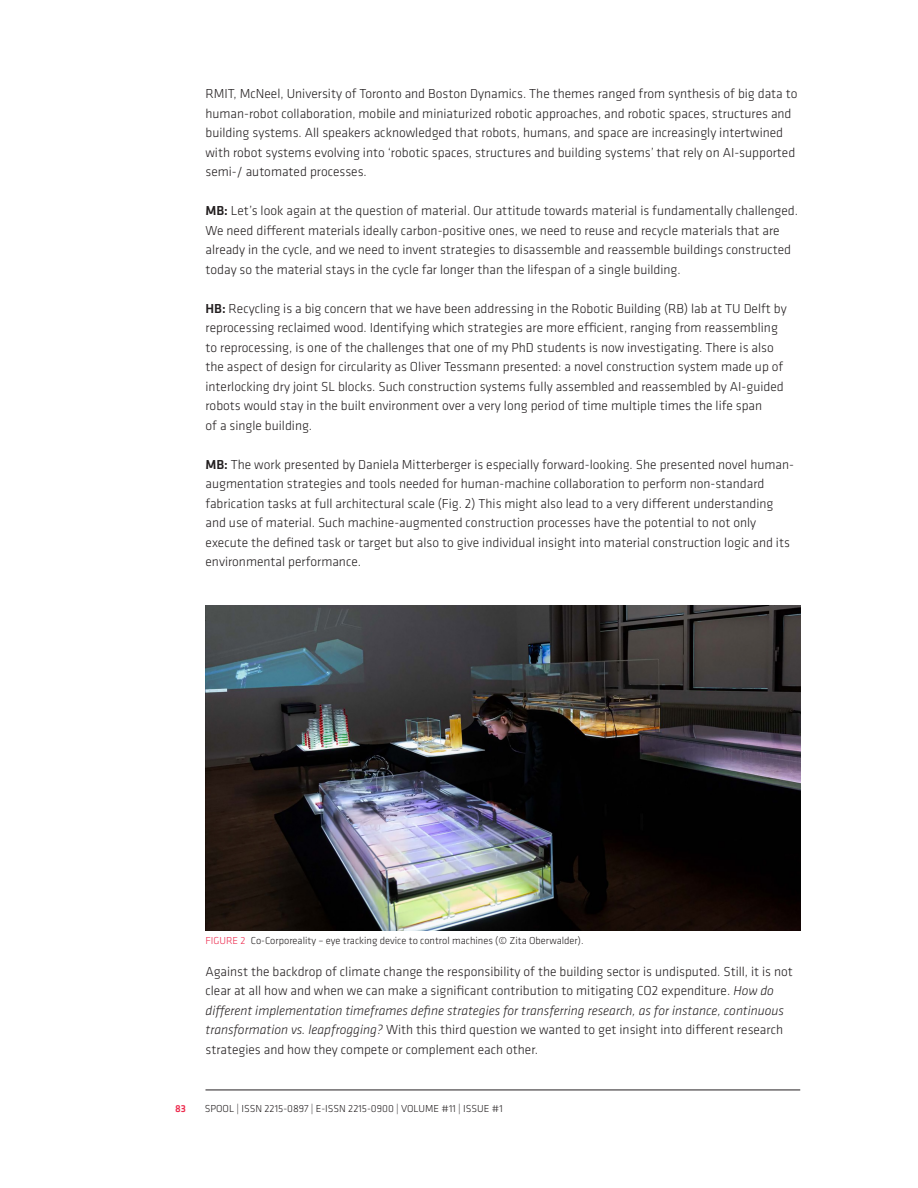
<style>
.page{position:relative;width:918px;height:1188px;background:#fff}
.page>*{position:absolute;margin:0;border:0;box-sizing:border-box;transform-origin:0 0}
.BODY_Normal{font:300 13.5px/19.5px "Klavika Basic";color:#231f20}
.BODY_Normal_-_No_Blank_Line_After{font:300 13.5px/19.5px "Klavika Basic";color:#231f20}
.t1{font:300 10.5px "Klavika Basic";color:#231f20}
.t2{font:300 10.5px "Klavika Basic";color:#ed2b4e}
.t3{font:500 10.5px "Klavika Basic";color:#ed2b4e}
.s1{font-weight:500}
.s2{color:#ed2b4e}
.s3{font-style:italic}
</style>
<div class="page">
<hr style="left:206px;top:1090px;width:594px;height:1px;background:#231f20">
<img style="left:206px;top:605px;width:594px;height:325px">
<p class="BODY_Normal" style="left:206px;top:84px;width:594px">RMIT, McNeel, University of Toronto and Boston Dynamics. The themes ranged from synthesis of big data to human-robot collaboration, mobile and miniaturized robotic approaches, and robotic spaces, structures and building systems. All speakers acknowledged that robots, humans, and space are increasingly intertwined with robot systems evolving into ‘robotic spaces, structures and building systems’ that rely on AI-supported semi-/ automated processes.</p>
<p class="BODY_Normal" style="left:206px;top:201px;width:594px"><span class="s1">MB:</span> Let’s look again at the question of material. Our attitude towards material is fundamentally challenged.<br>We need different materials ideally carbon-positive ones, we need to reuse and recycle materials that are already in the cycle, and we need to invent strategies to disassemble and reassemble buildings constructed today so the material stays in the cycle far longer than the lifespan of a single building.</p>
<p class="BODY_Normal" style="left:206px;top:298px;width:583px"><span class="s1">HB:</span> Recycling is a big concern that we have been addressing in the Robotic Building (RB) lab at TU Delft by reprocessing reclaimed wood. Identifying which strategies are more efficient, ranging from reassembling to reprocessing, is one of the challenges that one of my PhD students is now investigating. There is also the aspect of design for circularity as Oliver Tessmann presented: a novel construction system made up of interlocking dry joint SL blocks. Such construction systems fully assembled and reassembled by AI-guided robots would stay in the built environment over a very long period of time multiple times the life span<br>of a single building.</p>
<p class="BODY_Normal_-_No_Blank_Line_After" style="left:206px;top:454px;width:590px"><span class="s1">MB:</span> The work presented by Daniela Mitterberger is especially forward-looking. She presented novel human&shy;augmentation strategies and tools needed for human-machine collaboration to perform non-standard fabrication tasks at full architectural scale (Fig. 2) This might also lead to a very different understanding and use of material. Such machine-augmented construction processes have the potential to not only execute the defined task or target but also to give individual insight into material construction logic and its environmental performance.</p>
<p class="t2" style="left:206px;top:934px;width:21px">Figure</p>
<p class="t1" style="left:241px;top:934px;width:345px"><span class="s2">2</span> Co-Corporeality – eye tracking device to control machines (© Zita Oberwalder).</p>
<p class="BODY_Normal" style="left:206px;top:961px;width:589px">Against the backdrop of climate change the responsibility of the building sector is undisputed. Still, it is not clear at all how and when we can make a significant contribution to mitigating CO2 expenditure. <span class="s3">How do different implementation timeframes define strategies for transferring research, as for instance, continuous transformation vs. leapfrogging?</span> With this third question we wanted to get insight into different research strategies and how they compete or complement each other.</p>
<p class="t3" style="left:175px;top:1102px;width:12px">83</p>
<p class="t1" style="left:205px;top:1102px;width:300px">SPOOL | ISSN 2215-0897 | E-ISSN 2215-0900 | VOLUME #11 | ISSUE #1</p>
</div>
